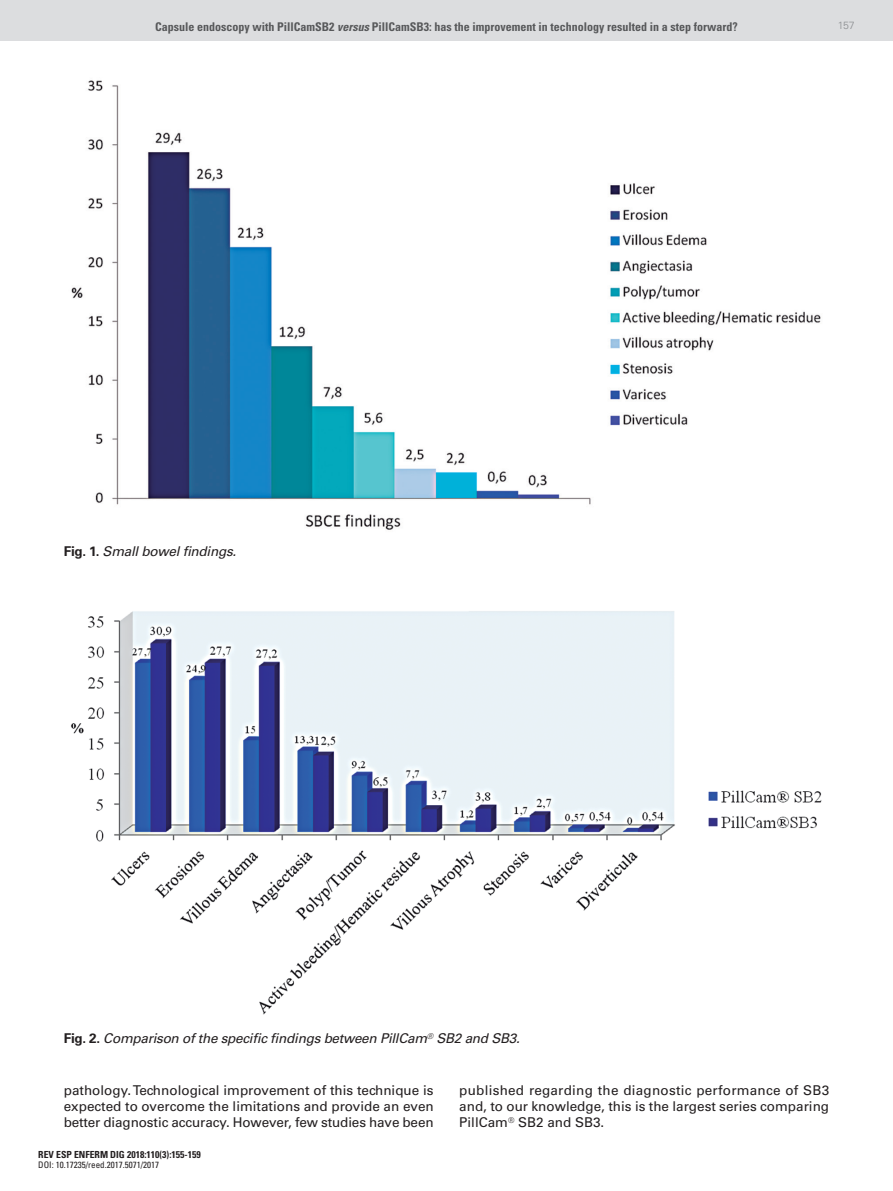
<style>
.page{position:relative;width:893px;height:1191px;background:#fff}
.page>*{position:absolute;margin:0;border:0;box-sizing:border-box;transform-origin:0 0}
.t1{font:13.5px/16.2px "Univers";letter-spacing:-.005em;color:#231f20;text-align:justify}
.t2{font:italic 13.5px "Univers";letter-spacing:-.02em;color:#231f20}
.t3{font:700 condensed 12px "Univers";color:#57585a}
.t4{font:300 10.5px "Univers";color:#8a8c8f}
.t5{font:700 condensed 9.75px "Univers";color:#231f20}
.t6{font:condensed 9px "Univers";color:#231f20}
.s1{font-style:italic}
.s2{font-weight:700;font-style:normal}
</style>
<div class="page">
<div style="left:0;top:0;width:893px;height:40px;background:#dcdddf"></div>
<img style="left:71px;top:611px;width:751px;height:404px">
<img style="left:71px;top:80px;width:750px;height:450px">
<p class="t3" style="left:155px;top:19px;width:584px">Capsule endoscopy with PillCamSB2 <span class="s1">versus</span> PillCamSB3: has the improvement in technology resulted in a step forward?</p>
<p class="t4" style="left:838px;top:19px;width:18px">157</p>
<p class="t2" style="left:64px;top:543px;width:174px"><span class="s2">Fig. 1.</span> Small bowel findings.</p>
<p class="t2" style="left:64px;top:1030px;width:458px"><span class="s2">Fig. 2.</span> Comparison of the specific findings between PillCam<sup>®</sup> SB2 and SB3.</p>
<p class="t1" style="left:64px;top:1082px;width:371px">pathology. Technological improvement of this technique is expected to overcome the limitations and provide an even better diagnostic accuracy. However, few studies have been</p>
<p class="t1" style="left:459px;top:1082px;width:371px">published regarding the diagnostic performance of SB3 and, to our knowledge, this is the largest series comparing PillCam<sup>®</sup> SB2 and SB3.</p>
<p class="t5" style="left:38px;top:1148px;width:164px">REV ESP ENFERM DIG 2018:110(3):155-159</p>
<p class="t6" style="left:38px;top:1159px;width:122px">DOI: 10.17235/reed.2017.5071/2017</p>
</div>
